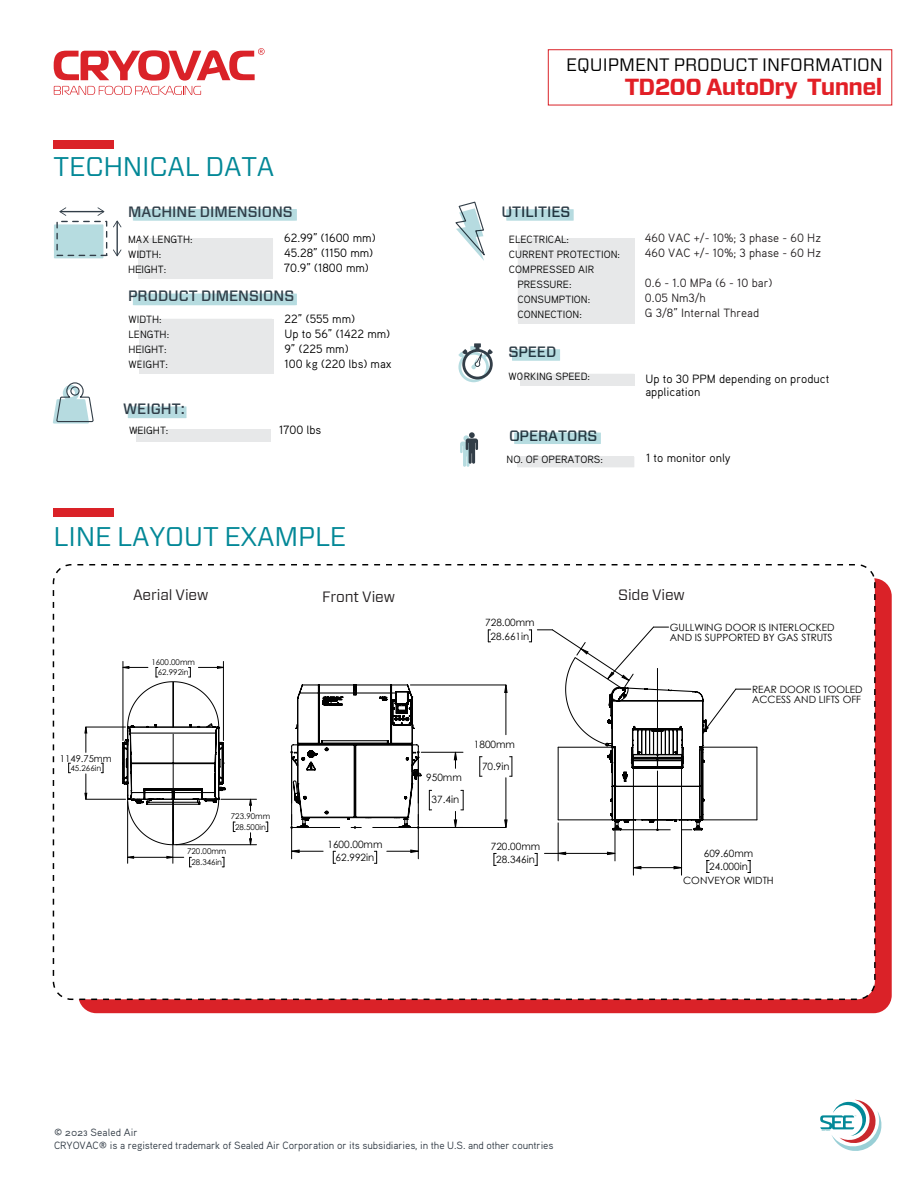
<style>
.page{position:relative;width:918px;height:1188px;background:#fff}
.page>*{position:absolute;margin:0;border:0;box-sizing:border-box;transform-origin:0 0}
.t1{font:27px "Forza";letter-spacing:-.01em;color:#038897}
.t2{font:700 23.25px "Forza";letter-spacing:-.03em;color:#e21f26}
.t3{font:18px "Forza";color:#010101}
.t4{font:500 15px "Forza";color:#313f49}
.t5{font:15px "Forza";letter-spacing:-.01em;color:#231f20}
.t6{font:500 15px "Forza";color:#303e49}
.t7{font:12px/15px "Aaux Pro";color:#010101}
.t8{font:12px/15px "Aaux Pro";color:#231f20}
.t9{font:12px "Aaux Pro";color:#000}
.t10{font:10.5px/15px "Aaux Pro";color:#010101}
.t11{font:10.5px/12.6px "Aaux Pro OSF";letter-spacing:-.01em;color:#2e3842}
.t12{font:10.5px "Aaux Pro";color:#000}
.t13{font:10.05px/13.5px "Century Gothic";color:#010101;text-align:center}
.t14{font:9.45px "Century Gothic";color:#010101}
.t15{font:7.95px/10.6px "Century Gothic";color:#010101;text-align:center}
.s1{font-family:"Aaux Pro SC"}
</style>
<div class="page">
<div style="left:78px;top:578px;width:814px;height:435px;background:#da2228;border-radius:18px"></div>
<div style="left:53px;top:565px;width:822px;height:434px;background:#fff;border-radius:18px"></div>
<svg style="left:820px;top:1100px;width:61px;height:51px"></svg>
<svg style="left:54px;top:48px;width:211px;height:47px"></svg>
<svg style="left:455px;top:201px;width:30px;height:60px"></svg>
<div style="left:54px;top:508px;width:60px;height:9px;background:#da2228"></div>
<div style="left:54px;top:140px;width:60px;height:9px;background:#da2228"></div>
<svg style="left:506px;top:209px;width:68px;height:12px"></svg>
<div style="left:518px;top:238px;width:116px;height:85px;background:#e7e8e9;border-radius:2px"></div>
<svg style="left:53px;top:382px;width:41px;height:42px"></svg>
<svg style="left:128px;top:406px;width:59px;height:12px"></svg>
<div style="left:137px;top:429px;width:134px;height:12px;background:#e7e8e9"></div>
<div style="left:548px;top:49px;width:344px;height:56px;border:1px solid #da2228"></div>
<svg style="left:512px;top:349px;width:48px;height:12px"></svg>
<svg style="left:520px;top:374px;width:114px;height:12px"></svg>
<svg style="left:458px;top:343px;width:35px;height:39px"></svg>
<svg style="left:460px;top:432px;width:18px;height:35px"></svg>
<svg style="left:517px;top:457px;width:117px;height:10px"></svg>
<svg style="left:514px;top:433px;width:87px;height:11px"></svg>
<svg style="left:133px;top:209px;width:164px;height:12px;background:#b7dce0"></svg>
<div style="left:54px;top:224px;width:49px;height:34px;background:#b6dce0"></div>
<div style="left:56px;top:221px;width:51px;height:35px;border:1px dashed #323e48"></div>
<hr style="left:60px;top:211px;width:43px;height:1px;background:#323e48">
<svg style="left:59px;top:207px;width:7px;height:9px"></svg>
<svg style="left:97px;top:207px;width:7px;height:9px"></svg>
<hr style="left:117px;top:222px;width:1px;height:33px;background:#323e48">
<svg style="left:113px;top:221px;width:8px;height:6px"></svg>
<svg style="left:113px;top:249px;width:8px;height:7px"></svg>
<div style="left:139px;top:238px;width:134px;height:41px;background:#e7e8e9"></div>
<div style="left:133px;top:294px;width:164px;height:11px;background:#b6dce0"></div>
<div style="left:139px;top:319px;width:134px;height:55px;background:#e7e8e9"></div>
<hr style="left:86px;top:727px;width:39px;height:1px;background:#010101">
<hr style="left:86px;top:799px;width:40px;height:1px;background:#010101">
<svg style="left:101px;top:763px;width:3px;height:10px"></svg>
<svg style="left:68px;top:763px;width:2px;height:10px"></svg>
<hr style="left:223px;top:661px;width:1px;height:80px;background:#010101">
<hr style="left:123px;top:661px;width:1px;height:80px;background:#010101">
<hr style="left:128px;top:857px;width:45px;height:1px;background:#010101">
<hr style="left:172px;top:802px;width:1px;height:61px;background:#010101">
<hr style="left:127px;top:802px;width:1px;height:61px;background:#010101">
<svg style="left:222px;top:857px;width:3px;height:10px"></svg>
<hr style="left:221px;top:799px;width:36px;height:1px;background:#010101">
<hr style="left:176px;top:844px;width:81px;height:1px;background:#010101">
<svg style="left:266px;top:822px;width:2px;height:10px"></svg>
<svg style="left:233px;top:822px;width:2px;height:10px"></svg>
<svg style="left:84px;top:726px;width:4px;height:26px"></svg>
<svg style="left:84px;top:774px;width:4px;height:26px"></svg>
<svg style="left:121px;top:666px;width:106px;height:180px"></svg>
<svg style="left:166px;top:855px;width:25px;height:12px"></svg>
<svg style="left:127px;top:855px;width:7px;height:4px"></svg>
<svg style="left:249px;top:798px;width:3px;height:13px"></svg>
<svg style="left:249px;top:833px;width:3px;height:13px"></svg>
<svg style="left:290px;top:684px;width:132px;height:145px"></svg>
<hr style="left:506px;top:778px;width:1px;height:49px;background:#010101">
<hr style="left:506px;top:685px;width:1px;height:50px;background:#010101">
<hr style="left:413px;top:827px;width:93px;height:1px;background:#010101">
<hr style="left:410px;top:685px;width:96px;height:1px;background:#010101">
<svg style="left:510px;top:756px;width:3px;height:21px"></svg>
<svg style="left:479px;top:756px;width:3px;height:21px"></svg>
<hr style="left:387px;top:851px;width:31px;height:1px;background:#010101">
<hr style="left:292px;top:851px;width:31px;height:1px;background:#010101">
<hr style="left:418px;top:760px;width:1px;height:99px;background:#010101">
<hr style="left:291px;top:760px;width:1px;height:99px;background:#010101">
<svg style="left:374px;top:851px;width:3px;height:13px"></svg>
<svg style="left:333px;top:851px;width:3px;height:13px"></svg>
<hr style="left:421px;top:752px;width:42px;height:1px;background:#010101">
<svg style="left:429px;top:790px;width:3px;height:20px"></svg>
<svg style="left:504px;top:819px;width:4px;height:9px"></svg>
<svg style="left:504px;top:684px;width:4px;height:9px"></svg>
<svg style="left:410px;top:849px;width:9px;height:4px"></svg>
<svg style="left:291px;top:849px;width:9px;height:4px"></svg>
<svg style="left:453px;top:790px;width:11px;height:37px"></svg>
<svg style="left:453px;top:751px;width:5px;height:17px"></svg>
<svg style="left:707px;top:860px;width:2px;height:13px"></svg>
<svg style="left:748px;top:860px;width:3px;height:13px"></svg>
<hr style="left:633px;top:760px;width:1px;height:115px;background:#010101">
<hr style="left:681px;top:760px;width:1px;height:115px;background:#010101">
<svg style="left:488px;top:630px;width:3px;height:12px"></svg>
<hr style="left:558px;top:853px;width:57px;height:1px;background:#010101">
<hr style="left:558px;top:823px;width:1px;height:38px;background:#010101">
<hr style="left:615px;top:823px;width:1px;height:38px;background:#010101">
<svg style="left:535px;top:853px;width:3px;height:13px"></svg>
<svg style="left:494px;top:853px;width:2px;height:13px"></svg>
<hr style="left:757px;top:747px;width:1px;height:73px;background:#010101">
<hr style="left:700px;top:819px;width:57px;height:1px;background:#010101">
<hr style="left:700px;top:747px;width:57px;height:1px;background:#010101">
<svg style="left:633px;top:866px;width:50px;height:4px"></svg>
<svg style="left:529px;top:626px;width:222px;height:206px"></svg>
<svg style="left:544px;top:851px;width:22px;height:4px"></svg>
<svg style="left:607px;top:851px;width:9px;height:4px"></svg>
<h3 class="t3" style="left:566px;top:52px;width:318px">EQUIPMENT PRODUCT INFORMATION</h3>
<h1 class="t1" style="left:54px;top:148px;width:222px">TECHNICAL DATA</h1>
<h3 class="t4" style="left:128px;top:202px;width:166px">MACHINE DIMENSIONS</h3>
<p class="t10" style="left:128px;top:231px;width:66px">MAX LENGTH:<br>WIDTH:<br>HEIGHT:</p>
<p class="t7" style="left:284px;top:230px;width:93px">62.99” (1600 mm)<br>45.28” (1150 mm)<br>70.9” (1800 mm)</p>
<h3 class="t4" style="left:128px;top:286px;width:168px">PRODUCT DIMENSIONS</h3>
<p class="t10" style="left:129px;top:312px;width:42px">WIDTH:<br>LENGTH:<br>HEIGHT:<br>WEIGHT:</p>
<p class="t7" style="left:285px;top:311px;width:109px">22” (555 mm)<br>Up to 56” (1422 mm)<br>9” (225 mm)<br>100 kg (220 lbs) max</p>
<h3 class="t6" style="left:123px;top:399px;width:63px">WEIGHT:</h3>
<p class="t12" style="left:129px;top:424px;width:41px">WEIGHT:</p>
<p class="t9" style="left:279px;top:423px;width:44px">1700 lbs</p>
<h1 class="t1" style="left:54px;top:518px;width:294px">LINE LAYOUT EXAMPLE</h1>
<h3 class="t6" style="left:501px;top:202px;width:70px">UTILITIES</h3>
<h2 class="t2" style="left:625px;top:71px;width:259px">TD200 AutoDry Tunnel</h2>
<p class="t12" style="left:509px;top:233px;width:62px">ELECTRICAL:</p>
<p class="t10" style="left:509px;top:246px;width:113px">CURRENT PROTECTION:</p>
<p class="t10" style="left:509px;top:261px;width:87px">COMPRESSED AIR</p>
<p class="t10" style="left:517px;top:276px;width:56px">PRESSURE:</p>
<p class="t10" style="left:517px;top:291px;width:74px">CONSUMPTION:</p>
<p class="t10" style="left:517px;top:306px;width:66px">CONNECTION:</p>
<p class="t8" style="left:645px;top:230px;width:178px">460 VAC +/- 10%; 3 phase - 60 Hz<br>460 VAC +/- 10%; 3 phase - 60 Hz</p>
<p class="t8" style="left:645px;top:275px;width:129px">0.6 - 1.0 MPa (6 - 10 bar)<br>0.05 Nm3/h<br>G 3/8” Internal Thread</p>
<h3 class="t4" style="left:509px;top:342px;width:49px">SPEED</h3>
<p class="t10" style="left:509px;top:368px;width:83px">WORKING SPEED:</p>
<p class="t7" style="left:645px;top:371px;width:186px;line-height:13.5px">Up to 30 PPM depending on product application</p>
<h3 class="t4" style="left:509px;top:425px;width:90px">OPERATORS</h3>
<p class="t10" style="left:507px;top:451px;width:98px">NO. OF OPERATORS:</p>
<p class="t7" style="left:646px;top:450px;width:86px">1 to monitor only</p>
<h3 class="t5" style="left:133px;top:585px;width:77px">Aerial View</h3>
<h3 class="t5" style="left:322px;top:586px;width:74px">Front View</h3>
<h3 class="t5" style="left:618px;top:585px;width:68px">Side View</h3>
<p class="t14" style="left:60px;top:752px;width:53px">1149.75mm</p>
<p class="t15" style="left:70px;top:763px;width:32px">45.266in</p>
<p class="t15" style="left:151px;top:656px;width:45px">1600.00mm<br>62.992in</p>
<p class="t15" style="left:231px;top:811px;width:41px">723.90mm<br>28.500in</p>
<p class="t15" style="left:187px;top:846px;width:41px">720.00mm<br>28.346in</p>
<p class="t13" style="left:327px;top:837px;width:57px">1600.00mm<br>62.992in</p>
<p class="t13" style="left:485px;top:616px;width:51px">728.00mm<br>28.661in</p>
<p class="t13" style="left:426px;top:767px;width:37px;line-height:21.9px">950mm<br>37.4in</p>
<p class="t13" style="left:474px;top:733px;width:43px;line-height:21.9px">1800mm<br>70.9in</p>
<p class="t13" style="left:491px;top:839px;width:51px">720.00mm<br>28.346in</p>
<p class="t11" style="left:54px;top:1126px;width:501px">© 202<span class="s1">3</span> Sealed Air<br>CRYOVAC® is a registered trademark of Sealed Air Corporation or its subsidiaries, in the U.S. and other countries</p>
<p class="t13" style="left:670px;top:622px;width:166px;line-height:9.9px;text-align:left">GULLWING DOOR IS INTERLOCKED<br>AND IS SUPPORTED BY GAS STRUTS</p>
<p class="t13" style="left:752px;top:684px;width:112px;line-height:9.9px;text-align:left">REAR DOOR IS TOOLED<br>ACCESS AND LIFTS OFF</p>
<p class="t13" style="left:683px;top:846px;width:92px">609.60mm<br>24.000in<br>CONVEYOR WIDTH</p>
</div>
